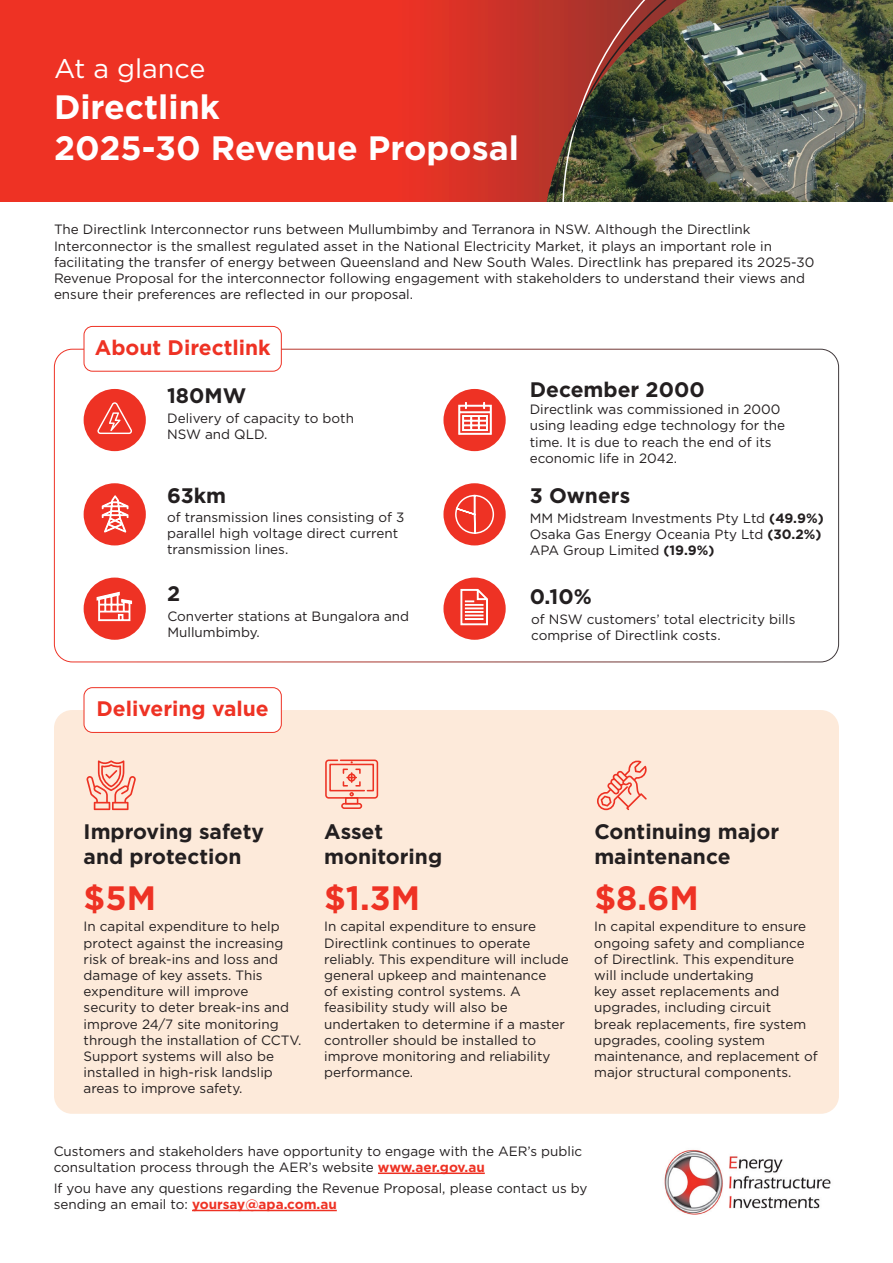
<style>
.page{position:relative;width:893px;height:1263px;background:#fff}
.page>*{position:absolute;margin:0;border:0;box-sizing:border-box;transform-origin:0 0}
.t1{font:700 33.75px/40.5px "Gotham";color:#fff}
.t2{font:700 33.75px "Gotham";color:#ee3224}
.t3{font:27px "Gotham";color:#fff}
.t4{font:700 21px/25.2px "Gotham";color:#231f20}
.t5{font:700 21px "Gotham";color:#ee3224}
.t6{font:13.5px/16.2px "Gotham";color:#231f20}
.s1{font-weight:700}
.s2{font-weight:700;color:#ee3224}
</style>
<div class="page">
<img style="left:664px;top:1149px;width:167px;height:66px">
<hr style="left:378px;top:1172px;width:107px;height:2px;background:#ee3224">
<hr style="left:192px;top:1210px;width:145px;height:1px;background:#ee3224">
<svg style="left:0;top:0;width:547px;height:202px;background:#e73224"></svg>
<img style="left:550px;top:0;width:343px;height:202px">
<div style="left:54px;top:710px;width:785px;height:404px;background:#fdeada;border-radius:18px"></div>
<div style="left:84px;top:326px;width:198px;height:46px;border:1px solid #ee3224;border-radius:9px"></div>
<div style="left:84px;top:688px;width:197px;height:44px;background:#fff;border-radius:9px"></div>
<div style="left:84px;top:687px;width:198px;height:46px;border:1px solid #ee3224;border-radius:9px"></div>
<div style="left:84px;top:389px;width:62px;height:62px;background:#ee3224;border-radius:50%"></div>
<div style="left:84px;top:483px;width:62px;height:62px;background:#ee3224;border-radius:50%"></div>
<div style="left:84px;top:578px;width:62px;height:62px;background:#ee3224;border-radius:50%"></div>
<div style="left:443px;top:389px;width:63px;height:62px;background:#ee3224;border-radius:50%"></div>
<div style="left:443px;top:483px;width:63px;height:62px;background:#ee3224;border-radius:50%"></div>
<div style="left:443px;top:578px;width:63px;height:62px;background:#ee3224;border-radius:50%"></div>
<svg style="left:97px;top:402px;width:35px;height:32px"></svg>
<svg style="left:329px;top:762px;width:45px;height:34px"></svg>
<div style="left:325px;top:759px;width:53px;height:40px;border:2px solid #ed3223;border-radius:3px"></div>
<div style="left:345px;top:797px;width:13px;height:7px;border:2px solid #ed3223"></div>
<div style="left:341px;top:803px;width:21px;height:6px;border:2px solid #ed3223;border-radius:2px"></div>
<svg style="left:597px;top:760px;width:50px;height:50px"></svg>
<svg style="left:102px;top:495px;width:27px;height:38px"></svg>
<svg style="left:97px;top:592px;width:35px;height:29px"></svg>
<svg style="left:460px;top:589px;width:28px;height:36px"></svg>
<svg style="left:454px;top:348px;width:41px;height:186px"></svg>
<svg style="left:86px;top:760px;width:50px;height:50px"></svg>
<h2 class="t3" style="left:54px;top:54px;width:153px">At a glance</h2>
<h1 class="t1" style="left:54px;top:86px;width:466px">Directlink<br>2025-30 Revenue Proposal</h1>
<p class="t6" style="left:54px;top:221px;width:762px">The Directlink Interconnector runs between Mullumbimby and Terranora in NSW. Although the Directlink Interconnector is the smallest regulated asset in the National Electricity Market, it plays an important role in facilitating the transfer of energy between Queensland and New South Wales. Directlink has prepared its 2025-30<br>Revenue Proposal for the interconnector following engagement with stakeholders to understand their views and ensure their preferences are reflected in our proposal.</p>
<h3 class="t5" style="left:95px;top:335px;width:177px">About Directlink</h3>
<h3 class="t4" style="left:167px;top:382px;width:81px">180MW</h3>
<p class="t6" style="left:167px;top:410px;width:188px">Delivery of capacity to both<br>NSW and QLD.</p>
<h3 class="t4" style="left:167px;top:482px;width:61px">63km</h3>
<p class="t6" style="left:167px;top:509px;width:239px">of transmission lines consisting of 3 parallel high voltage direct current transmission lines.</p>
<h3 class="t4" style="left:167px;top:580px;width:15px">2</h3>
<p class="t6" style="left:167px;top:608px;width:243px">Converter stations at Bungalora and<br>Mullumbimby.</p>
<h3 class="t5" style="left:97px;top:696px;width:174px">Delivering value</h3>
<h3 class="t4" style="left:530px;top:376px;width:176px">December 2000</h3>
<p class="t6" style="left:530px;top:401px;width:257px">Directlink was commissioned in 2000 using leading edge technology for the time. It is due to reach the end of its economic life in 2042.</p>
<h3 class="t4" style="left:530px;top:482px;width:102px">3 Owners</h3>
<p class="t6" style="left:530px;top:510px;width:295px">MM Midstream Investments Pty Ltd <span class="s1">(49.9%)<br></span>Osaka Gas Energy Oceania Pty Ltd <span class="s1">(30.2%)<br></span>APA Group Limited <span class="s1">(19.9%)</span></p>
<h3 class="t4" style="left:530px;top:583px;width:64px">0.10%</h3>
<p class="t6" style="left:531px;top:610px;width:266px">of NSW customers’ total electricity bills comprise of Directlink costs.</p>
<h3 class="t4" style="left:84px;top:818px;width:182px">Improving safety and protection</h3>
<h3 class="t4" style="left:324px;top:818px;width:120px">Asset monitoring</h3>
<h3 class="t4" style="left:594px;top:818px;width:186px">Continuing major maintenance</h3>
<h1 class="t2" style="left:84px;top:879px;width:74px">$5M</h1>
<h1 class="t2" style="left:324px;top:879px;width:98px">$1.3M</h1>
<h1 class="t2" style="left:594px;top:879px;width:106px">$8.6M</h1>
<p class="t6" style="left:84px;top:918px;width:219px">In capital expenditure to help protect against the increasing risk of break-ins and loss and damage of key assets. This expenditure will improve security to deter break-ins and improve 24/7 site monitoring through the installation of CCTV.<br>Support systems will also be installed in high-risk landslip areas to improve safety.</p>
<p class="t6" style="left:324px;top:918px;width:246px">In capital expenditure to ensure<br>Directlink continues to operate reliably. This expenditure will include general upkeep and maintenance<br>of existing control systems. A feasibility study will also be undertaken to determine if a master controller should be installed to improve monitoring and reliability performance.</p>
<p class="t6" style="left:594px;top:918px;width:225px">In capital expenditure to ensure ongoing safety and compliance of Directlink. This expenditure will include undertaking<br>key asset replacements and upgrades, including circuit<br>break replacements, fire system upgrades, cooling system maintenance, and replacement of major structural components.</p>
<p class="t6" style="left:54px;top:1142px;width:530px">Customers and stakeholders have opportunity to engage with the AER’s public consultation process through the AER’s website <span class="s2">www.aer.gov.au</span></p>
<p class="t6" style="left:54px;top:1180px;width:535px">If you have any questions regarding the Revenue Proposal, please contact us by sending an email to: <span class="s2">yoursay@apa.com.au</span></p>
</div>
